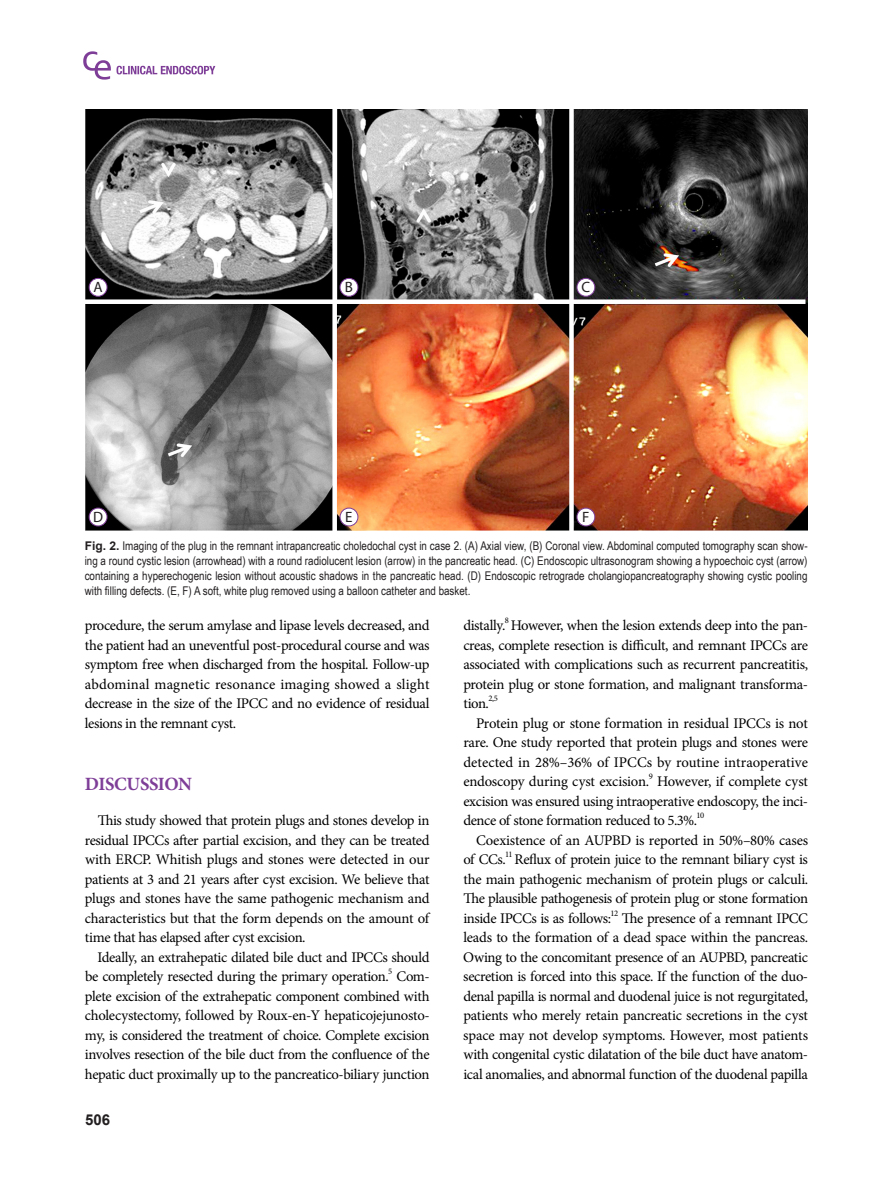
<style>
.page{position:relative;width:893px;height:1191px;background:#fff}
.page>*{position:absolute;margin:0;border:0;box-sizing:border-box;transform-origin:0 0}
.타이틀_서론{font:700 18.75px "Minion Pro";letter-spacing:-.025em;color:#7e3e98}
.표머리-s{font:15px "Myriad Pro";color:#231f20}
.t1{font:700 15px "Arial";color:#231f20}
.본문{font:14.7px/19.5px "Minion Pro";letter-spacing:-.025em;color:#000;text-align:justify}
.그림_타이틀{font:12px/15px "Arial Narrow";color:#231f20;text-align:justify}
.본문-2{font:8.55px "Minion Pro";color:#000}
.s1{font-family:"Arial";font-weight:700}
</style>
<div class="page">
<svg style="left:117px;top:66px;width:98px;height:8px"></svg>
<svg style="left:83px;top:51px;width:28px;height:29px"></svg>
<img style="left:85px;top:109px;width:723px;height:421px">
<div style="left:83px;top:299px;width:722px;height:5px;background:#fff"></div>
<div style="left:332px;top:106px;width:5px;height:445px;background:#fff"></div>
<div style="left:569px;top:106px;width:5px;height:445px;background:#fff"></div>
<div style="left:89px;top:278px;width:18px;height:18px;background:#fff;border-radius:50%"></div>
<div style="left:89px;top:278px;width:18px;height:18px;border:1px solid #7e3e98;border-radius:50%"></div>
<div style="left:89px;top:508px;width:18px;height:18px;background:#fff;border-radius:50%"></div>
<div style="left:89px;top:508px;width:18px;height:18px;border:1px solid #7e3e98;border-radius:50%"></div>
<div style="left:340px;top:278px;width:18px;height:18px;background:#fff;border-radius:50%"></div>
<div style="left:340px;top:278px;width:18px;height:18px;border:1px solid #7e3e98;border-radius:50%"></div>
<div style="left:340px;top:508px;width:18px;height:18px;background:#fff;border-radius:50%"></div>
<div style="left:340px;top:508px;width:18px;height:18px;border:1px solid #7e3e98;border-radius:50%"></div>
<div style="left:577px;top:278px;width:18px;height:18px;background:#fff;border-radius:50%"></div>
<div style="left:577px;top:278px;width:18px;height:18px;border:1px solid #7e3e98;border-radius:50%"></div>
<div style="left:577px;top:508px;width:18px;height:18px;background:#fff;border-radius:50%"></div>
<div style="left:577px;top:508px;width:18px;height:18px;border:1px solid #7e3e98;border-radius:50%"></div>
<p class="표머리-s" style="left:94px;top:278px;width:11px">A</p>
<p class="표머리-s" style="left:345px;top:278px;width:10px">B</p>
<p class="표머리-s" style="left:581px;top:278px;width:10px">C</p>
<p class="표머리-s" style="left:93px;top:508px;width:11px">D</p>
<p class="표머리-s" style="left:582px;top:508px;width:9px">F</p>
<p class="그림_타이틀" style="left:85px;top:538px;width:724px"><span class="s1">Fig. 2.</span> Imaging of the plug in the remnant intrapancreatic choledochal cyst in case 2. (A) Axial view, (B) Coronal view. Abdominal computed tomography scan show&shy;ing a round cystic lesion (arrowhead) with a round radiolucent lesion (arrow) in the pancreatic head. (C) Endoscopic ultrasonogram showing a hypoechoic cyst (arrow) containing a hyperechogenic lesion without acoustic shadows in the pancreatic head. (D) Endoscopic retrograde cholangiopancreatography showing cystic pooling with filling defects. (E, F) A soft, white plug removed using a balloon catheter and basket.</p>
<p class="표머리-s" style="left:345px;top:508px;width:9px">E</p>
<p class="본문" style="left:85px;top:616px;width:346px">procedure, the serum amylase and lipase levels decreased, and the patient had an uneventful post-procedural course and was symptom free when discharged from the hospital. Follow-up abdominal magnetic resonance imaging showed a slight decrease in the size of the IPCC and no evidence of residual lesions in the remnant cyst.</p>
<p class="타이틀_서론" style="left:85px;top:770px;width:109px">DISCUSSION</p>
<p class="본문" style="left:85px;top:811px;width:346px;text-indent:13px">This study showed that protein plugs and stones develop in residual IPCCs after partial excision, and they can be treated with ERCP. Whitish plugs and stones were detected in our patients at 3 and 21 years after cyst excision. We believe that plugs and stones have the same pathogenic mechanism and characteristics but that the form depends on the amount of time that has elapsed after cyst excision.</p>
<p class="본문" style="left:85px;top:947px;width:346px;text-indent:13px">Ideally, an extrahepatic dilated bile duct and IPCCs should be completely resected during the primary operation.</p>
<p class="본문-2" style="left:388px;top:966px;width:6px">5</p>
<p class="본문" style="left:85px;top:967px;width:346px;text-indent:311px">Com&shy;plete excision of the extrahepatic component combined with cholecystectomy, followed by Roux-en-Y hepaticojejunosto&shy;my, is considered the treatment of choice. Complete excision involves resection of the bile duct from the confluence of the hepatic duct proximally up to the pancreatico-biliary junction</p>
<p class="t1" style="left:85px;top:1109px;width:27px">506</p>
<p class="본문-2" style="left:505px;top:615px;width:6px">8</p>
<p class="본문" style="left:463px;top:635px;width:346px">creas, complete resection is difficult, and remnant IPCCs are associated with complications such as recurrent pancreatitis, protein plug or stone formation, and malignant transforma&shy;tion.</p>
<p class="본문" style="left:463px;top:616px;width:346px">distally. However, when the lesion extends deep into the pan-</p>
<p class="본문-2" style="left:488px;top:693px;width:11px">2,5</p>
<p class="본문" style="left:463px;top:713px;width:346px;text-indent:13px">Protein plug or stone formation in residual IPCCs is not rare. One study reported that protein plugs and stones were detected in 28%–36% of IPCCs by routine intraoperative endoscopy during cyst excision.</p>
<p class="본문-2" style="left:649px;top:771px;width:6px">9</p>
<p class="본문" style="left:463px;top:772px;width:346px;text-indent:194px">However, if complete cyst excision was ensured using intraoperative endoscopy, the inci&shy;dence of stone formation reduced to 5.3%.</p>
<p class="본문-2" style="left:696px;top:810px;width:9px">10</p>
<p class="본문" style="left:463px;top:830px;width:346px;text-indent:13px">Coexistence of an AUPBD is reported in 50%–80% cases of CCs.</p>
<p class="본문-2" style="left:505px;top:849px;width:9px">11</p>
<p class="본문" style="left:463px;top:850px;width:346px;text-indent:51px">Reflux of protein juice to the remnant biliary cyst is the main pathogenic mechanism of protein plugs or calculi.<br>The plausible pathogenesis of protein plug or stone formation inside IPCCs is as follows:</p>
<p class="본문-2" style="left:610px;top:907px;width:9px">12</p>
<p class="본문" style="left:463px;top:908px;width:346px;text-indent:159px">The presence of a remnant IPCC leads to the formation of a dead space within the pancreas.<br>Owing to the concomitant presence of an AUPBD, pancreatic secretion is forced into this space. If the function of the duo&shy;denal papilla is normal and duodenal juice is not regurgitated, patients who merely retain pancreatic secretions in the cyst space may not develop symptoms. However, most patients with congenital cystic dilatation of the bile duct have anatom&shy;ical anomalies, and abnormal function of the duodenal papilla</p>
</div>
